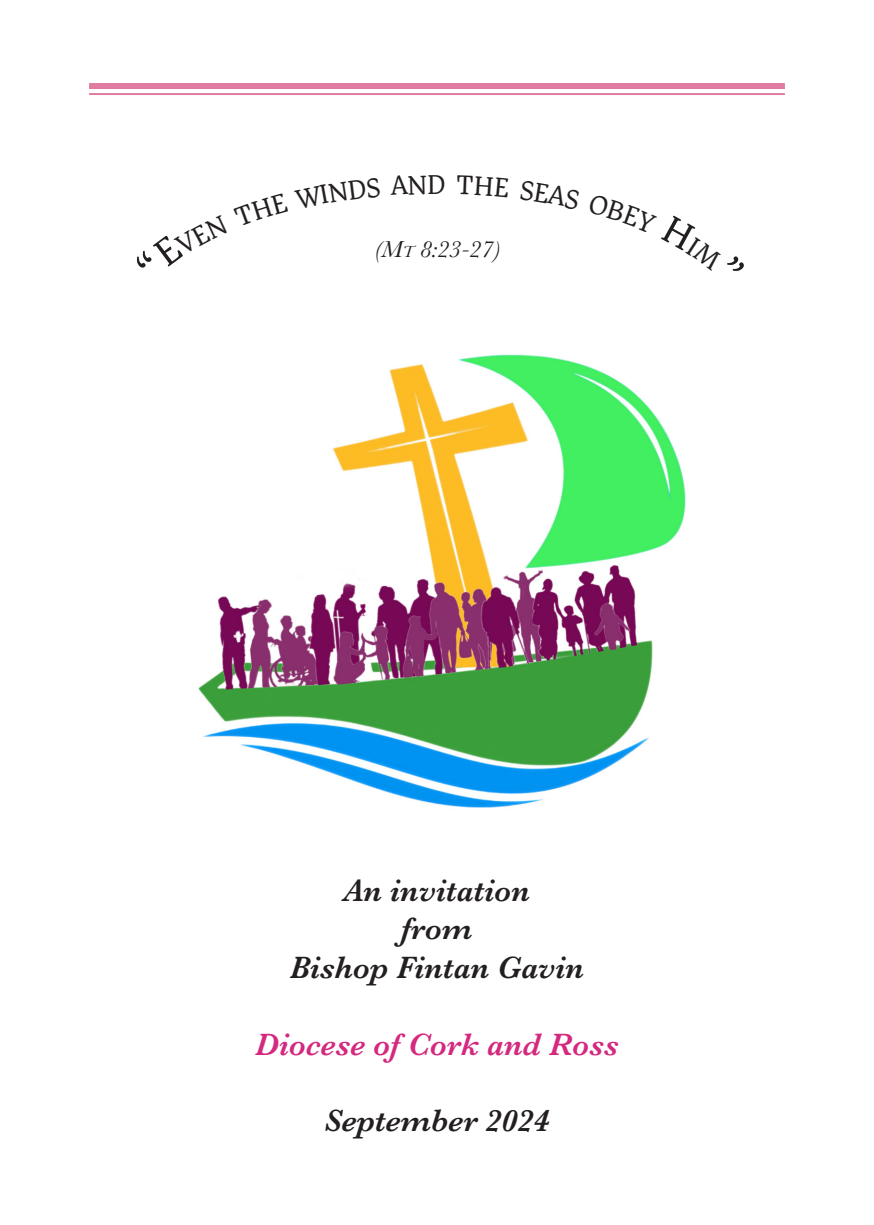
<style>
.page{position:relative;width:874px;height:1225px;background:#fff}
.page>*{position:absolute;margin:0;border:0;box-sizing:border-box;transform-origin:0 0}
.t1{font:italic 600 32px/38.4px "Baskerville";color:#231f20;text-align:center}
.t2{font:italic 600 32px "Baskerville";color:#d5287f}
.t3{font:28px "Asar";color:#231f20}
.t4{font:italic 24px "Baskerville";color:#231f20}
.s1{font-size:16.8px}
</style>
<div class="page">
<div style="left:89px;top:83px;width:695px;height:6px;background:#e17ba1"></div>
<hr style="left:89px;top:93px;width:695px;height:2px;background:#e17ba1">
<img style="left:198px;top:354px;width:488px;height:454px">
<p class="t3" style="left:427px;top:168px;width:20px">d</p>
<p class="t4" style="left:374px;top:233px;width:128px">(M<span class="s1">t</span> 8:23-27)</p>
<p class="t1" style="left:344px;top:871px;width:187px">An invitation</p>
<p class="t1" style="left:290px;top:910px;width:295px">from<br>Bishop Fintan Gavin</p>
<p class="t2" style="left:255px;top:1022px;width:365px">Diocese of Cork and Ross</p>
<p class="t1" style="left:324px;top:1102px;width:227px">September 2024</p>
</div>
